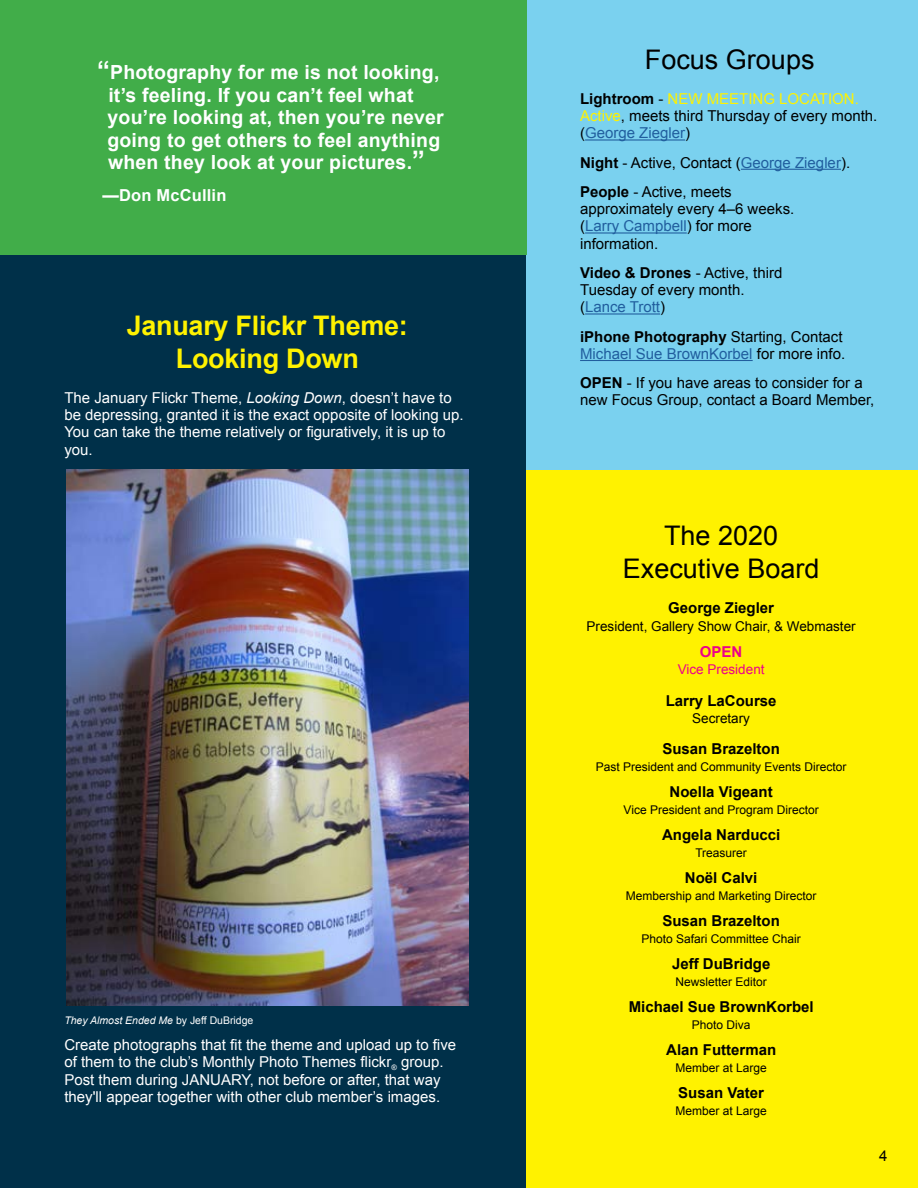
<style>
.page{position:relative;width:918px;height:1188px;background:#fff}
.page>*{position:absolute;margin:0;border:0;box-sizing:border-box;transform-origin:0 0}
.t1{font:27px/33px "Arial";color:#000;text-align:center}
.t2{font:700 27px/33px "Arial";letter-spacing:-.01em;color:#fff200;text-align:center}
.t3{font:700 19.5px/22.5px "Arial";letter-spacing:.01em;color:#fff}
.t4{font:700 16.5px "Arial";letter-spacing:.01em;color:#fff}
.t5{font:15px/17.2px "Arial";color:#000}
.t6{font:15px/17.2px "Arial";color:#fff}
.t7{font:700 15px "Arial";color:#000}
.t8{font:700 15px "Arial";color:#ec008c}
.t9{font:13.5px "Arial";color:#000}
.t10{font:13.5px "Arial";color:#ec008c}
.t11{font:12px "Arial";color:#000}
.t12{font:italic 10.5px "Arial";color:#fff}
.s1{font-size:25.5px}
.s2{font-style:italic}
.s3{font-style:normal}
.s4{font-weight:700}
.s5{color:#fff200}
.s6{color:#215e9e}
</style>
<div class="page">
<div style="left:526px;top:458px;width:391px;height:729px;background:#fff200"></div>
<div style="left:525px;top:0;width:393px;height:469px;background:#7ad1ef"></div>
<hr style="left:585px;top:139px;width:100px;height:2px;background:#215e9e">
<hr style="left:741px;top:169px;width:100px;height:1px;background:#215e9e">
<hr style="left:585px;top:232px;width:102px;height:2px;background:#215e9e">
<hr style="left:585px;top:313px;width:75px;height:2px;background:#215e9e">
<hr style="left:580px;top:360px;width:173px;height:1px;background:#215e9e">
<div style="left:570px;top:526px;width:302px;height:662px;background:#fff200"></div>
<div style="left:0;top:250px;width:526px;height:938px;background:#003049"></div>
<div style="left:0;top:0;width:526px;height:255px;background:#41ad49"></div>
<img style="left:67px;top:469px;width:402px;height:536px">
<h2 class="t3" style="left:107px;top:62px;width:338px;text-indent:-10px"><span class="s1">“</span>Photography for me is not looking, it’s feeling. If you can’t feel what you’re looking at, then you’re never going to get others to feel anything when they look at your pictures.<span class="s1">”</span></h2>
<p class="t4" style="left:103px;top:184px;width:125px">—Don McCullin</p>
<h1 class="t2" style="left:127px;top:310px;width:283px">January Flickr Theme:<br>Looking Down</h1>
<p class="t6" style="left:64px;top:389px;width:401px">The January Flickr Theme, <span class="s2">Looking Down</span>, doesn’t have to be depressing, granted it is the exact opposite of looking up.<br>You can take the theme relatively or figuratively, it is up to you.</p>
<p class="t12" style="left:64px;top:1013px;width:191px">They Almost Ended Me <span class="s3">by Jeff DuBridge</span></p>
<p class="t6" style="left:64px;top:1036px;width:393px">Create photographs that fit the theme and upload up to five of them to the club’s Monthly Photo Themes flickr<sub>®</sub> group.<br>Post them during JANUARY, not before or after, that way they'll appear together with other club member’s images.</p>
<h1 class="t1" style="left:645px;top:43px;width:171px">Focus Groups</h1>
<p class="t5" style="left:580px;top:90px;width:299px"><span class="s4">Lightroom</span> - <span class="s5">NEW MEETING LOCATION.<br>Active</span>, meets third Thursday of every month. (<span class="s6">George Ziegler</span>)</p>
<p class="t5" style="left:580px;top:148px;width:272px;line-height:29.2px"><span class="s4">Night</span> - Active, Contact (<span class="s6">George Ziegler</span>).<br><span class="s4">People</span> - Active, meets</p>
<p class="t5" style="left:580px;top:200px;width:216px">approximately every 4–6 weeks. (<span class="s6">Larry Campbell</span>) for more information.</p>
<p class="t5" style="left:580px;top:264px;width:204px"><span class="s4">Video &amp; Drones</span> - Active, third<br>Tuesday of every month. (<span class="s6">Lance Trott</span>)</p>
<p class="t5" style="left:580px;top:328px;width:267px"><span class="s4">iPhone Photography</span> Starting, Contact<br><span class="s6">Michael Sue BrownKorbel</span> for more info.</p>
<p class="t5" style="left:580px;top:374px;width:296px"><span class="s4">OPEN</span> - If you have areas to consider for a new Focus Group, contact a Board Member,</p>
<h1 class="t1" style="left:623px;top:520px;width:198px">The 2020<br>Executive Board</h1>
<p class="t7" style="left:668px;top:598px;width:107px">George Ziegler</p>
<p class="t9" style="left:587px;top:617px;width:271px">President, Gallery Show Chair, &amp; Webmaster</p>
<p class="t8" style="left:700px;top:642px;width:44px">OPEN</p>
<p class="t10" style="left:678px;top:661px;width:88px">Vice President</p>
<p class="t7" style="left:666px;top:691px;width:112px">Larry LaCourse</p>
<p class="t9" style="left:692px;top:710px;width:59px">Secretary</p>
<p class="t7" style="left:662px;top:739px;width:119px">Susan Brazelton</p>
<p class="t11" style="left:596px;top:759px;width:252px">Past President and Community Events Director</p>
<p class="t7" style="left:670px;top:782px;width:105px">Noella Vigeant</p>
<p class="t11" style="left:624px;top:802px;width:197px">Vice President and Program Director</p>
<p class="t7" style="left:662px;top:825px;width:120px">Angela Narducci</p>
<p class="t11" style="left:695px;top:845px;width:53px">Treasurer</p>
<p class="t7" style="left:685px;top:868px;width:74px">Noël Calvi</p>
<p class="t11" style="left:626px;top:888px;width:192px">Membership and Marketing Director</p>
<p class="t7" style="left:662px;top:911px;width:119px">Susan Brazelton</p>
<p class="t11" style="left:642px;top:931px;width:161px">Photo Safari Committee Chair</p>
<p class="t7" style="left:672px;top:954px;width:100px">Jeff DuBridge</p>
<p class="t11" style="left:676px;top:974px;width:93px">Newsletter Editor</p>
<p class="t7" style="left:629px;top:997px;width:187px">Michael Sue BrownKorbel</p>
<p class="t11" style="left:692px;top:1017px;width:60px">Photo Diva</p>
<p class="t7" style="left:666px;top:1040px;width:112px">Alan Futterman</p>
<p class="t11" style="left:676px;top:1060px;width:93px">Member at Large</p>
<p class="t7" style="left:678px;top:1083px;width:87px">Susan Vater</p>
<p class="t11" style="left:676px;top:1103px;width:93px">Member at Large</p>
<p class="t5" style="left:879px;top:1148px;width:10px">4</p>
<p class="t5" style="left:882px;top:1149px;width:10px">4</p>
</div>
